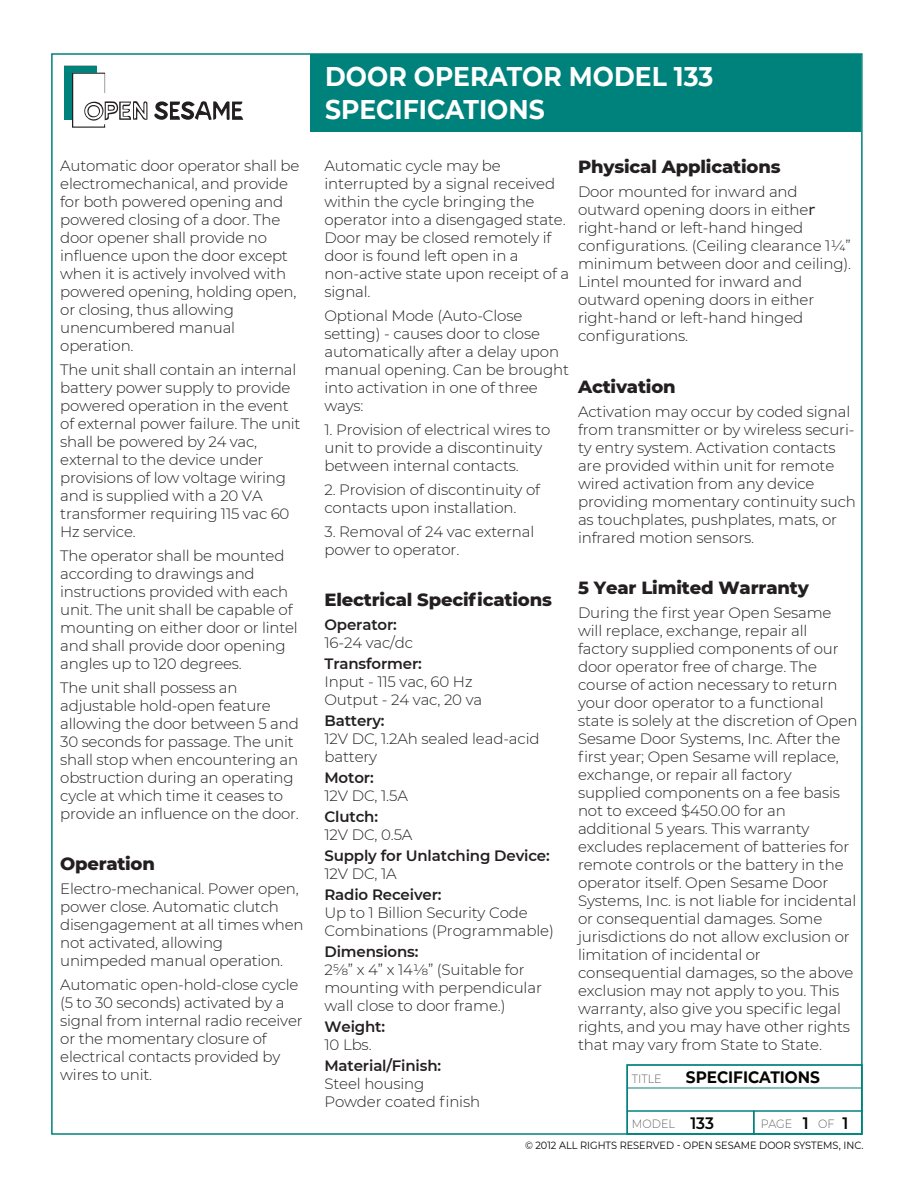
<style>
.page{position:relative;width:918px;height:1188px;background:#fff}
.page>*{position:absolute;margin:0;border:0;box-sizing:border-box;transform-origin:0 0}
.t1{font:700 27px/32.4px "Montserrat";color:#fff;scale:.93 1}
.t2{font:800 18px "Montserrat";letter-spacing:-.01em;color:#231f20}
.t3{font:700 16.5px "Montserrat";color:#050504;scale:.93 1}
.t4{font:600 16.5px "Montserrat";color:#050504;scale:.93 1}
.t5{font:300 15px/18px "Montserrat";letter-spacing:-.01em;color:#231f20}
.t6{font:600 15px "Montserrat";letter-spacing:-.01em;color:#231f20}
.t7{font:300 12px "Montserrat";color:#676666;scale:.93 1}
.t8{font:10.5px "Montserrat";color:#050504;scale:.93 1}
.s1{font-family:"Verdana";font-weight:400}
</style>
<div class="page">
<div style="left:310px;top:55px;width:551px;height:77px;background:#00827c"></div>
<div style="left:626px;top:1064px;width:237px;height:71px;border:2px solid #00827c"></div>
<hr style="left:628px;top:1088px;width:233px;height:1px;background:#00827c">
<hr style="left:628px;top:1110px;width:235px;height:2px;background:#00827c">
<hr style="left:753px;top:1111px;width:2px;height:24px;background:#00827c">
<svg style="left:154px;top:101px;width:89px;height:19px"></svg>
<svg style="left:72px;top:72px;width:75px;height:56px"></svg>
<div style="left:64px;top:66px;width:33px;height:7px;background:#00827c"></div>
<div style="left:64px;top:71px;width:8px;height:49px;background:#00827c"></div>
<p class="t5" style="left:60px;top:156px;width:241px">Automatic door operator shall be electromechanical, and provide for both powered opening and powered closing of a door. The door opener shall provide no influence upon the door except when it is actively involved with powered opening, holding open, or closing, thus allowing unencumbered manual operation.</p>
<p class="t5" style="left:60px;top:360px;width:242px">The unit shall contain an internal battery power supply to provide powered operation in the event of external power failure. The unit shall be powered by 24 vac, external to the device under provisions of low voltage wiring and is supplied with a 20 VA transformer requiring 115 vac 60<br>Hz service.</p>
<p class="t5" style="left:60px;top:546px;width:239px">The operator shall be mounted according to drawings and instructions provided with each unit. The unit shall be capable of mounting on either door or lintel and shall provide door opening angles up to 120 degrees.</p>
<p class="t5" style="left:60px;top:678px;width:240px">The unit shall possess an adjustable hold-open feature allowing the door between 5 and<br>30 seconds for passage. The unit shall stop when encountering an obstruction during an operating cycle at which time it ceases to provide an influence on the door.</p>
<p class="t2" style="left:60px;top:851px;width:96px">Operation</p>
<p class="t5" style="left:60px;top:879px;width:245px">Electro-mechanical. Power open, power close. Automatic clutch disengagement at all times when not activated, allowing unimpeded manual operation.</p>
<p class="t5" style="left:60px;top:975px;width:244px">Automatic open-hold-close cycle (5 to 30 seconds) activated by a signal from internal radio receiver or the momentary closure of electrical contacts provided by wires to unit.</p>
<h1 class="t1" style="left:325px;top:59px;width:419px">DOOR OPERATOR MODEL 133<br>SPECIFICATIONS</h1>
<p class="t2" style="left:578px;top:153px;width:204px">Physical Applications</p>
<p class="t5" style="left:578px;top:182px;width:275px">Door mounted for inward and outward opening doors in eithe<span class="s1">r </span>right-hand or left-hand hinged configurations. (Ceiling clearance 1¼” minimum between door and ceiling).<br>Lintel mounted for inward and outward opening doors in either right-hand or left-hand hinged configurations.</p>
<p class="t2" style="left:578px;top:373px;width:99px">Activation</p>
<p class="t5" style="left:578px;top:402px;width:279px">Activation may occur by coded signal from transmitter or by wireless securi&shy;ty entry system. Activation contacts are provided within unit for remote wired activation from any device providing momentary continuity such as touchplates, pushplates, mats, or infrared motion sensors.</p>
<p class="t2" style="left:578px;top:575px;width:232px">5 Year Limited Warranty</p>
<p class="t5" style="left:578px;top:603px;width:281px">During the first year Open Sesame will replace, exchange, repair all factory supplied components of our door operator free of charge. The course of action necessary to return your door operator to a functional state is solely at the discretion of Open Sesame Door Systems, Inc. After the first year; Open Sesame will replace, exchange, or repair all factory supplied components on a fee basis not to exceed $450.00 for an additional 5 years. This warranty excludes replacement of batteries for remote controls or the battery in the operator itself. Open Sesame Door Systems, Inc. is not liable for incidental or consequential damages. Some jurisdictions do not allow exclusion or limitation of incidental or consequential damages, so the above exclusion may not apply to you. This warranty, also give you specific legal rights, and you may have other rights that may vary from State to State.</p>
<p class="t5" style="left:324px;top:156px;width:246px">Automatic cycle may be interrupted by a signal received within the cycle bringing the operator into a disengaged state.<br>Door may be closed remotely if door is found left open in a non-active state upon receipt of a signal.</p>
<p class="t5" style="left:324px;top:306px;width:246px">Optional Mode (Auto-Close setting) - causes door to close automatically after a delay upon manual opening. Can be brought into activation in one of three ways:</p>
<p class="t5" style="left:324px;top:420px;width:228px">1. Provision of electrical wires to unit to provide a discontinuity between internal contacts.</p>
<p class="t5" style="left:324px;top:480px;width:217px">2. Provision of discontinuity of contacts upon installation.</p>
<p class="t5" style="left:324px;top:522px;width:211px">3. Removal of 24 vac external power to operator.</p>
<p class="t2" style="left:324px;top:587px;width:229px">Electrical Specifications</p>
<p class="t6" style="left:324px;top:614px;width:74px">Operator:</p>
<p class="t5" style="left:324px;top:633px;width:90px">16-24 vac/dc</p>
<p class="t6" style="left:324px;top:653px;width:99px">Transformer:</p>
<p class="t5" style="left:324px;top:672px;width:159px">Input - 115 vac, 60 Hz<br>Output - 24 vac, 20 va</p>
<p class="t6" style="left:324px;top:710px;width:62px">Battery:</p>
<p class="t5" style="left:324px;top:729px;width:217px">12V DC, 1.2Ah sealed lead-acid battery</p>
<p class="t6" style="left:324px;top:767px;width:51px">Motor:</p>
<p class="t5" style="left:324px;top:786px;width:85px">12V DC, 1.5A</p>
<p class="t6" style="left:324px;top:806px;width:55px">Clutch:</p>
<p class="t5" style="left:324px;top:825px;width:90px">12V DC, 0.5A</p>
<p class="t6" style="left:324px;top:845px;width:227px">Supply for Unlatching Device:</p>
<p class="t5" style="left:324px;top:864px;width:74px">12V DC, 1A</p>
<p class="t6" style="left:324px;top:884px;width:119px">Radio Receiver:</p>
<p class="t5" style="left:324px;top:903px;width:231px">Up to 1 Billion Security Code<br>Combinations (Programmable)</p>
<p class="t6" style="left:324px;top:941px;width:96px">Dimensions:</p>
<p class="t5" style="left:324px;top:960px;width:219px">2⅝” x 4” x 14⅛” (Suitable for mounting with perpendicular wall close to door frame.)</p>
<p class="t6" style="left:324px;top:1016px;width:62px">Weight:</p>
<p class="t5" style="left:324px;top:1035px;width:49px">10 Lbs.</p>
<p class="t6" style="left:324px;top:1055px;width:118px">Material/Finish:</p>
<p class="t5" style="left:324px;top:1074px;width:157px">Steel housing<br>Powder coated finish</p>
<p class="t7" style="left:632px;top:1071px;width:34px">TITLE</p>
<p class="t3" style="left:686px;top:1065px;width:146px">SPECIFICATIONS</p>
<p class="t7" style="left:632px;top:1116px;width:48px">MODEL</p>
<p class="t4" style="left:690px;top:1112px;width:27px">133</p>
<p class="t7" style="left:761px;top:1116px;width:35px">PAGE</p>
<p class="t7" style="left:818px;top:1116px;width:19px">OF</p>
<p class="t4" style="left:803px;top:1112px;width:8px">1</p>
<p class="t4" style="left:843px;top:1112px;width:8px">1</p>
<p class="t8" style="left:525px;top:1138px;width:366px">© 2012 ALL RIGHTS RESERVED - OPEN SESAME DOOR SYSTEMS, INC.</p>
</div>
